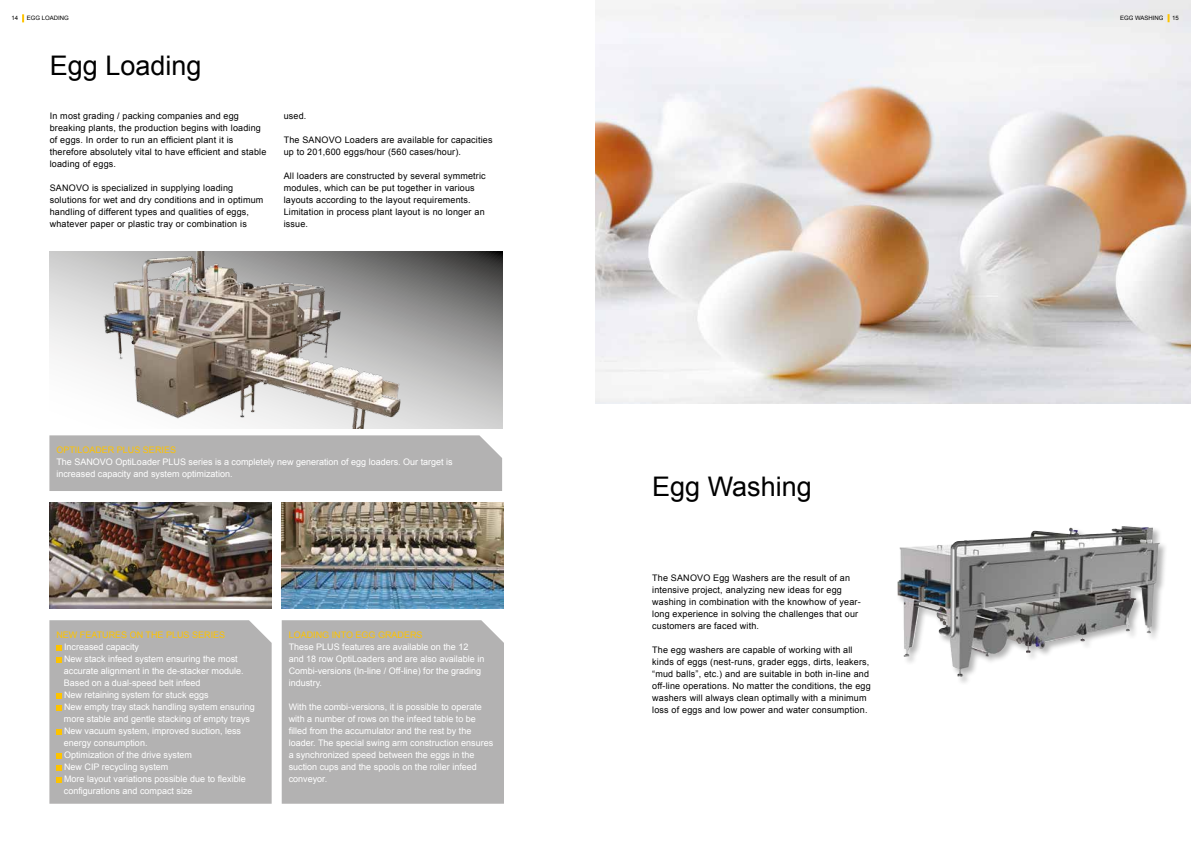
<style>
.page{position:relative;width:1191px;height:842px;background:#fff}
.page>*{position:absolute;margin:0;border:0;box-sizing:border-box;transform-origin:0 0}
.t1{font:27px "Arial";color:#000}
.t2{font:9px/12px "Arial";letter-spacing:.02em;color:#000}
.t3{font:9px/12px "Arial";color:#fff}
.t4{font:9px "Arial";color:#fdc300}
.t5{font:6px "Arial";color:#000}
</style>
<div class="page">
<img style="left:595px;top:0;width:596px;height:404px">
<img style="left:50px;top:502px;width:222px;height:107px">
<img style="left:282px;top:502px;width:222px;height:107px">
<svg style="left:435px;top:252px;width:67px;height:176px;background:#949493"></svg>
<img style="left:50px;top:252px;width:385px;height:176px">
<div style="left:49px;top:620px;width:223px;height:184px;background:#b3b2b2"></div>
<div style="left:49px;top:435px;width:453px;height:56px;background:#b3b2b2"></div>
<div style="left:282px;top:620px;width:222px;height:184px;background:#b3b2b2"></div>
<div style="left:896px;top:525px;width:273px;height:161px;background:#000;opacity:.3"></div>
<img style="left:1009px;top:526px;width:112px;height:12px">
<svg style="left:56px;top:645px;width:6px;height:5px"></svg>
<svg style="left:56px;top:657px;width:6px;height:5px"></svg>
<svg style="left:56px;top:693px;width:6px;height:5px"></svg>
<svg style="left:56px;top:705px;width:6px;height:5px"></svg>
<svg style="left:56px;top:729px;width:6px;height:5px"></svg>
<svg style="left:56px;top:753px;width:6px;height:5px"></svg>
<svg style="left:56px;top:765px;width:6px;height:5px"></svg>
<svg style="left:56px;top:777px;width:6px;height:5px"></svg>
<svg style="left:22px;top:14px;width:2px;height:8px"></svg>
<svg style="left:1167px;top:14px;width:2px;height:8px"></svg>
<p class="t5" style="left:11px;top:14px;width:8px">14</p>
<p class="t5" style="left:27px;top:14px;width:44px">EGG LOADING</p>
<p class="t5" style="left:1120px;top:14px;width:45px">EGG WASHING</p>
<p class="t5" style="left:1172px;top:14px;width:8px">15</p>
<h1 class="t1" style="left:50px;top:48px;width:153px">Egg Loading</h1>
<p class="t2" style="left:50px;top:109px;width:218px">In most grading / packing companies and egg breaking plants, the production begins with loading of eggs. In order to run an efficient plant it is therefore absolutely vital to have efficient and stable loading of eggs.</p>
<p class="t2" style="left:50px;top:181px;width:215px">SANOVO is specialized in supplying loading solutions for wet and dry conditions and in optimum handling of different types and qualities of eggs, whatever paper or plastic tray or combination is</p>
<p class="t2" style="left:284px;top:109px;width:24px">used.</p>
<p class="t2" style="left:284px;top:133px;width:210px">The SANOVO Loaders are available for capacities up to 201,600 eggs/hour (560 cases/hour).</p>
<p class="t2" style="left:284px;top:169px;width:204px">All loaders are constructed by several symmetric modules, which can be put together in various layouts according to the layout requirements.<br>Limitation in process plant layout is no longer an issue.</p>
<p class="t4" style="left:56px;top:444px;width:121px">OPTILOADER PLUS SERIES</p>
<p class="t3" style="left:56px;top:456px;width:398px">The SANOVO OptiLoader PLUS series is a completely new generation of egg loaders. Our target is increased capacity and system optimization.</p>
<p class="t4" style="left:56px;top:629px;width:170px">NEW FEATURES ON THE PLUS SERIES</p>
<p class="t3" style="left:64px;top:641px;width:192px">Increased capacity<br>New stack infeed system ensuring the most accurate alignment in the de-stacker module.<br>Based on a dual-speed belt infeed<br>New retaining system for stuck eggs<br>New empty tray stack handling system ensuring more stable and gentle stacking of empty trays New vacuum system, improved suction, less energy consumption.<br>Optimization of the drive system<br>New CIP recycling system<br>More layout variations possible due to flexible configurations and compact size</p>
<p class="t4" style="left:289px;top:629px;width:135px">LOADING INTO EGG GRADERS</p>
<p class="t3" style="left:289px;top:641px;width:197px">These PLUS features are available on the 12 and 18 row OptiLoaders and are also available in Combi-versions (In-line / Off-line) for the grading industry.</p>
<p class="t3" style="left:289px;top:701px;width:206px">With the combi-versions, it is possible to operate with a number of rows on the infeed table to be filled from the accumulator and the rest by the loader. The special swing arm construction ensures a synchronized speed between the eggs in the suction cups and the spools on the roller infeed conveyor.</p>
<h1 class="t1" style="left:652px;top:469px;width:161px">Egg Washing</h1>
<p class="t2" style="left:652px;top:572px;width:210px">The SANOVO Egg Washers are the result of an intensive project, analyzing new ideas for egg washing in combination with the knowhow of year&shy;long experience in solving the challenges that our customers are faced with.</p>
<p class="t2" style="left:652px;top:644px;width:220px">The egg washers are capable of working with all kinds of eggs (nest-runs, grader eggs, dirts, leakers, “mud balls”, etc.) and are suitable in both in-line and off-line operations. No matter the conditions, the egg washers will always clean optimally with a minimum loss of eggs and low power and water consumption.</p>
</div>
